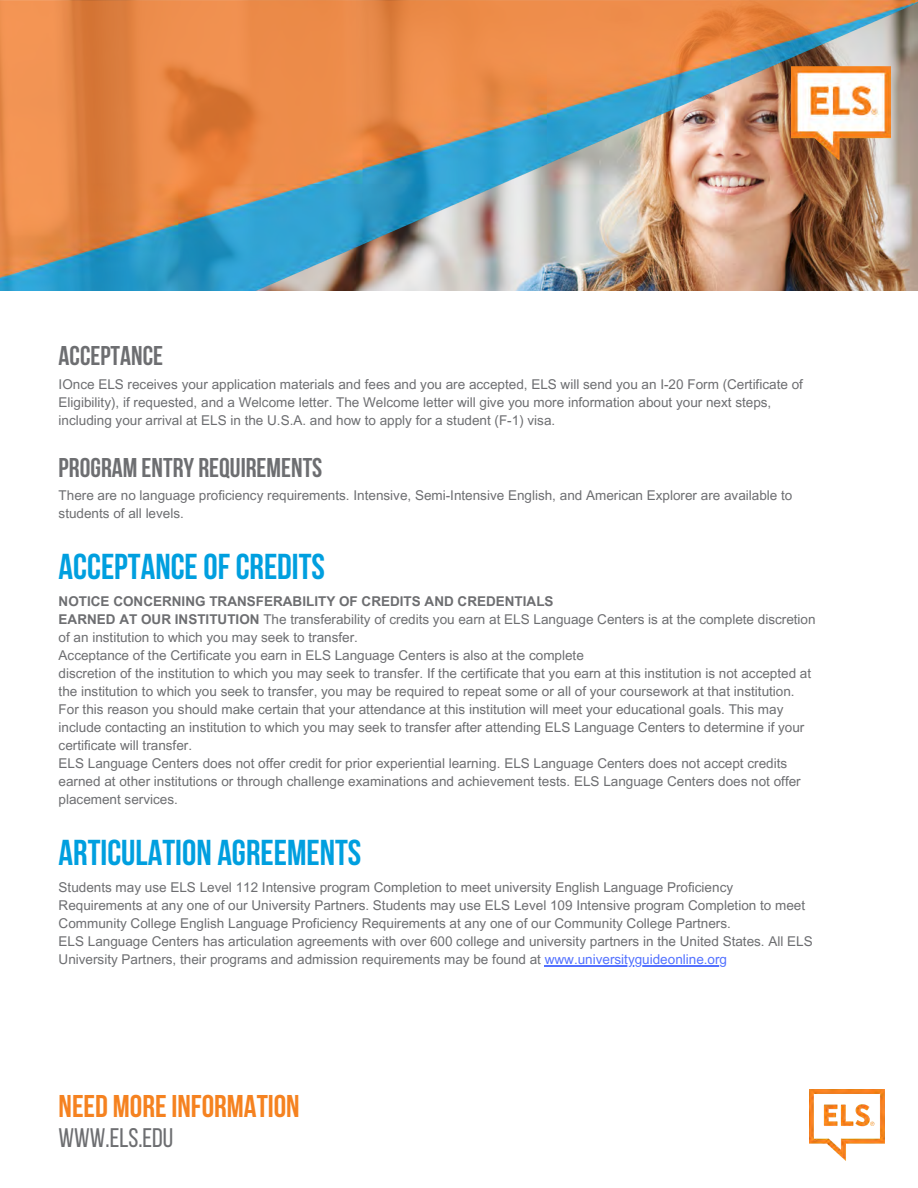
<style>
.page{position:relative;width:918px;height:1188px;background:#fff}
.page>*{position:absolute;margin:0;border:0;box-sizing:border-box;transform-origin:0 0}
.t1{font:700 36px "Bebas Neue";color:#009fdf}
.t2{font:700 31.5px "Bebas Neue";color:#f58220}
.t3{font:700 27px "Bebas Neue";color:#6d6e71}
.t4{font:26.85px "Bebas Neue";color:#6d6e71}
.t5{font:13.5px/18px "Arial MT Pro";color:#6d6e71}
.s1{font-weight:700}
.s2{color:#5271ff}
</style>
<div class="page">
<hr style="left:545px;top:965px;width:182px;height:1px;background:#5271ff">
<img style="left:0;top:0;width:918px;height:290px">
<img style="left:792px;top:67px;width:99px;height:93px">
<img style="left:809px;top:1089px;width:76px;height:71px">
<h3 class="t3" style="left:59px;top:345px;width:106px">ACCEPTANCE</h3>
<p class="t5" style="left:59px;top:377px;width:746px">IOnce ELS receives your application materials and fees and you are accepted, ELS will send you an I-20 Form (Certificate of<br>Eligibility), if requested, and a Welcome letter. The Welcome letter will give you more information about your next steps, including your arrival at ELS in the U.S.A. and how to apply for a student (F-1) visa.</p>
<h3 class="t3" style="left:59px;top:457px;width:265px">PROGRAM ENTRY REQUIREMENTS</h3>
<p class="t5" style="left:59px;top:488px;width:735px">There are no language proficiency requirements. Intensive, Semi-Intensive English, and American Explorer are available to students of all levels.</p>
<h1 class="t1" style="left:59px;top:552px;width:268px">ACCEPTANCE OF CREDITS</h1>
<p class="t5" style="left:59px;top:594px;width:759px"><span class="s1">NOTICE CONCERNING TRANSFERABILITY OF CREDITS AND CREDENTIALS<br>EARNED AT OUR INSTITUTION</span> The transferability of credits you earn at ELS Language Centers is at the complete discretion of an institution to which you may seek to transfer.<br>Acceptance of the Certificate you earn in ELS Language Centers is also at the complete<br>discretion of the institution to which you may seek to transfer. If the certificate that you earn at this institution is not accepted at the institution to which you seek to transfer, you may be required to repeat some or all of your coursework at that institution.<br>For this reason you should make certain that your attendance at this institution will meet your educational goals. This may include contacting an institution to which you may seek to transfer after attending ELS Language Centers to determine if your certificate will transfer.<br>ELS Language Centers does not offer credit for prior experiential learning. ELS Language Centers does not accept credits earned at other institutions or through challenge examinations and achievement tests. ELS Language Centers does not offer placement services.</p>
<h1 class="t1" style="left:59px;top:838px;width:304px">ARTICULATION AGREEMENTS</h1>
<p class="t5" style="left:59px;top:880px;width:756px">Students may use ELS Level 112 Intensive program Completion to meet university English Language Proficiency Requirements at any one of our University Partners. Students may use ELS Level 109 Intensive program Completion to meet Community College English Language Proficiency Requirements at any one of our Community College Partners.<br>ELS Language Centers has articulation agreements with over 600 college and university partners in the United States. All ELS University Partners, their programs and admission requirements may be found at <span class="s2">www.universityguideonline.org</span></p>
<h2 class="t2" style="left:59px;top:1093px;width:243px">NEED MORE INFORMATION</h2>
<h3 class="t4" style="left:59px;top:1127px;width:116px">WWW.ELS.EDU</h3>
</div>
